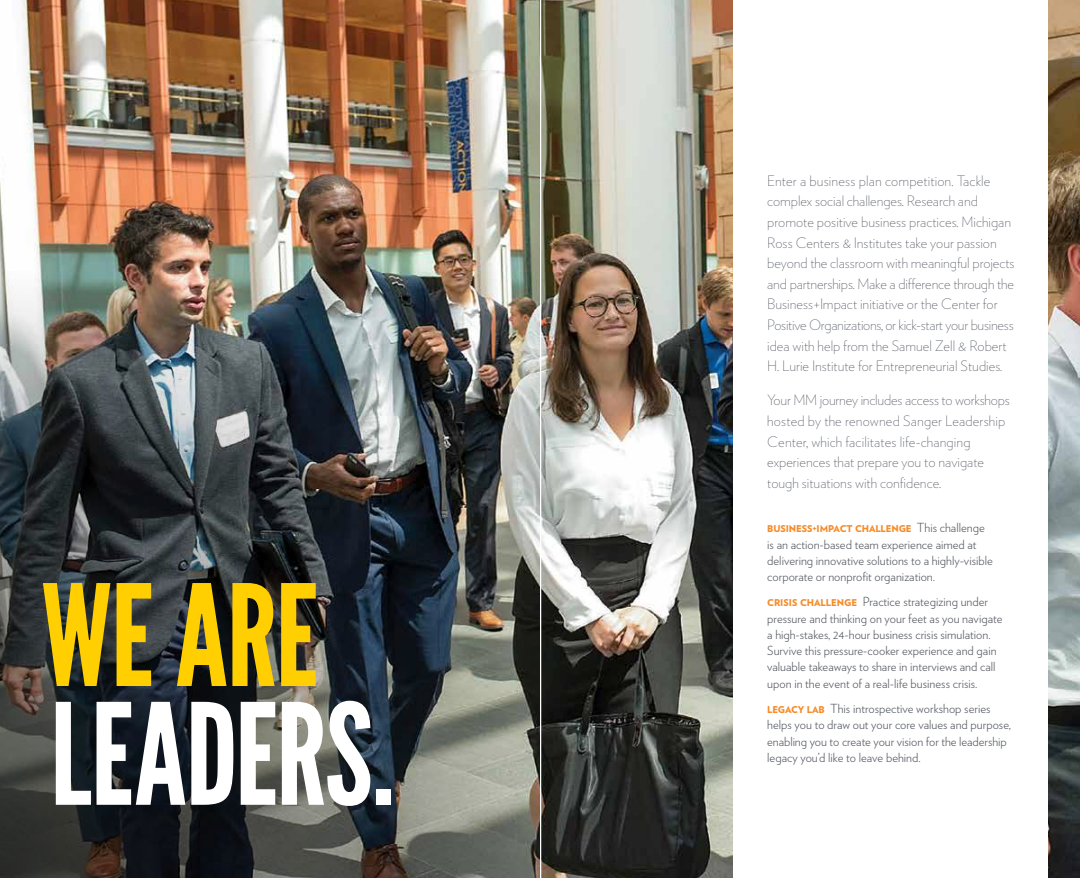
<style>
.page{position:relative;width:1080px;height:878px;background:#fff}
.page>*{position:absolute;margin:0;border:0;box-sizing:border-box;transform-origin:0 0}
.t1{font:140px "League Gothic";letter-spacing:-.01em;color:#fff}
.t2{font:140px "League Gothic";color:#ffcf01}
.t3{font:200 14.38px/20.6px "Verlag";color:#545861}
.t4{font:300 12.5px/16.2px "Verlag";color:#545861}
.t5{font:900 9.38px "Verlag";letter-spacing:-.01em;color:#f68b28}
.s1{font-weight:300;font-size:12.5px;color:#545861}
.s2{font-weight:900;font-size:9.38px;color:#f68b28}
</style>
<div class="page">
<img style="left:0;top:0;width:1080px;height:878px">
<img style="left:0;top:270px;width:608px;height:608px">
<div style="left:733px;top:0;width:315px;height:878px;background:#fff"></div>
<hr style="left:540px;top:0;width:1px;height:878px;background:#fff">
<h1 class="t2" style="left:41px;top:552px;width:279px">WE ARE</h1>
<h1 class="t1" style="left:50px;top:671px;width:345px">LEADERS.</h1>
<p class="t3" style="left:767px;top:169px;width:249px">Enter a business plan competition. Tackle complex social challenges. Research and promote positive business practices. Michigan Ross Centers &amp; Institutes take your passion beyond the classroom with meaningful projects and partnerships. Make a difference through the Business+Impact initiative or the Center for Positive Organizations, or kick-start your business idea with help from the Samuel Zell &amp; Robert H. Lurie Institute for Entrepreneurial Studies.</p>
<p class="t3" style="left:767px;top:389px;width:244px">Your MM journey includes access to workshops hosted by the renowned Sanger Leadership Center, which facilitates life-changing experiences that prepare you to navigate tough situations with confidence.</p>
<p class="t5" style="left:767px;top:521px;width:219px">BUSINESS+IMPACT CHALLENGE <span class="s1">This challenge</span></p>
<p class="t4" style="left:767px;top:535px;width:227px">is an action-based team experience aimed at delivering innovative solutions to a highly-visible corporate or nonprofit organization.</p>
<p class="t4" style="left:767px;top:593px;width:237px"><span class="s2">CRISIS CHALLENGE</span> Practice strategizing under pressure and thinking on your feet as you navigate a high-stakes, 24-hour business crisis simulation.<br>Survive this pressure-cooker experience and gain valuable takeaways to share in interviews and call upon in the event of a real-life business crisis.</p>
<p class="t4" style="left:767px;top:699px;width:245px"><span class="s2">LEGACY LAB</span> This introspective workshop series helps you to draw out your core values and purpose, enabling you to create your vision for the leadership legacy you’d like to leave behind.</p>
</div>
